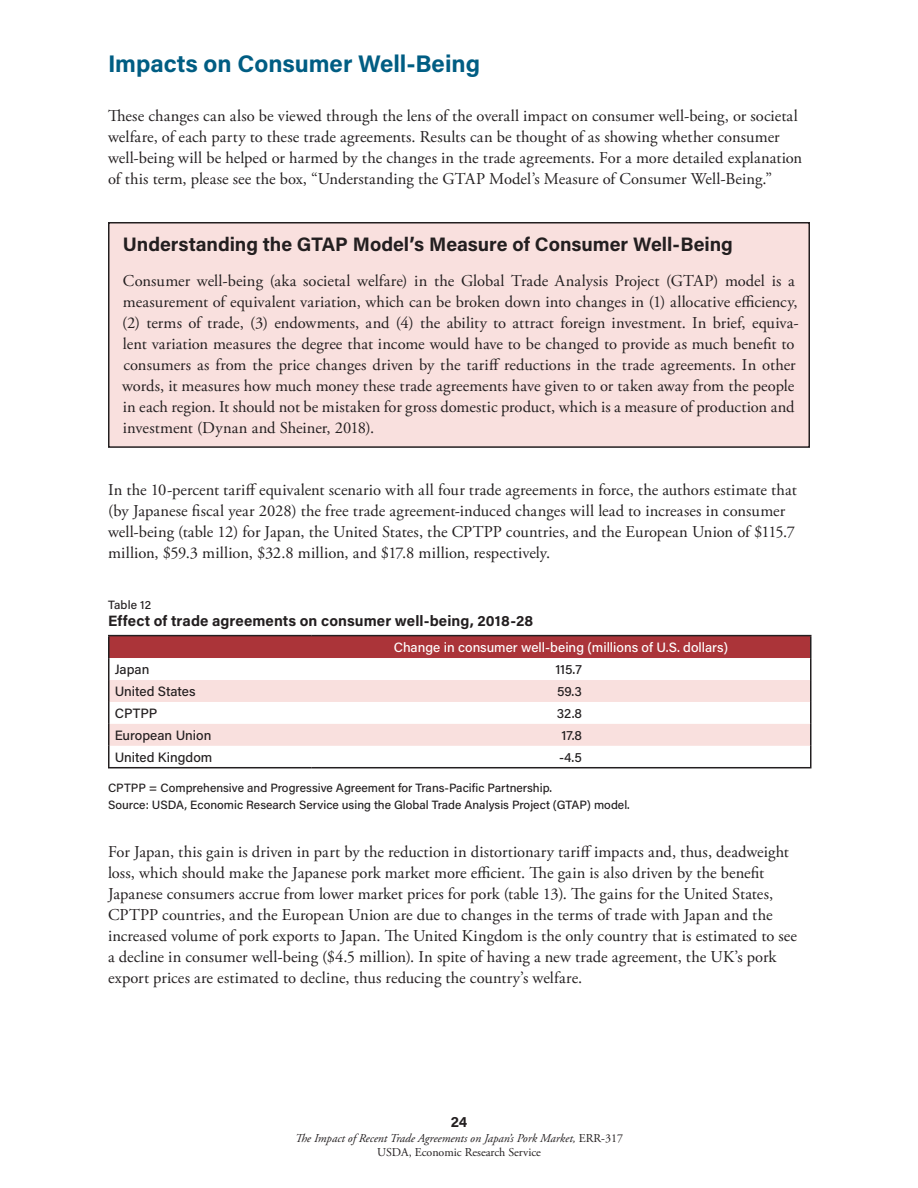
<style>
.page{position:relative;width:918px;height:1188px;background:#fff}
.page>*{position:absolute;margin:0;border:0;box-sizing:border-box;transform-origin:0 0}
.t1{font:700 24px "Acumin Pro";color:#005d83}
.P-Box_Title{font:700 19.5px "Acumin Pro";color:#231f20}
.P_-_Body_Text{font:16.5px/21px "Adobe Garamond Pro";letter-spacing:.005em;color:#231f20}
.P_-_Box_Text{font:16.5px/21px "Adobe Garamond Pro";color:#231f20}
.P_-_Table___Figure_T{font:700 15px "Acumin Pro";letter-spacing:.005em;color:#231f20}
.P_-_Table_Body{font:500 13.5px "Acumin Pro";color:#231f20}
.P_-_Table_Body-2{font:500 13.5px "Acumin Pro";color:#fff}
.P_-_Table___Figure_F{font:500 12px/16.5px "Acumin Pro";color:#231f20}
.t2{font:italic 12px/14.4px "Adobe Garamond Pro";color:#231f20;text-align:center}
.P_-_Table___Figure_T-2{font:500 12px "Acumin Pro";letter-spacing:.01em;color:#231f20}
.s1{font-style:normal}
</style>
<div class="page">
<div style="left:110px;top:636px;width:700px;height:22px;background:#ab3439"></div>
<svg style="left:110px;top:680px;width:700px;height:66px;fill:#f9e0de"></svg>
<hr style="left:108px;top:635px;width:203px;height:1px;background:#231f20">
<hr style="left:108px;top:636px;width:2px;height:22px;background:#231f20">
<hr style="left:311px;top:635px;width:501px;height:1px;background:#231f20">
<hr style="left:810px;top:636px;width:2px;height:22px;background:#231f20">
<hr style="left:108px;top:658px;width:2px;height:22px;background:#231f20">
<hr style="left:810px;top:658px;width:2px;height:22px;background:#231f20">
<hr style="left:108px;top:680px;width:2px;height:22px;background:#231f20">
<hr style="left:810px;top:680px;width:2px;height:22px;background:#231f20">
<hr style="left:108px;top:702px;width:2px;height:22px;background:#231f20">
<hr style="left:810px;top:702px;width:2px;height:22px;background:#231f20">
<hr style="left:108px;top:724px;width:2px;height:22px;background:#231f20">
<hr style="left:810px;top:724px;width:2px;height:22px;background:#231f20">
<hr style="left:108px;top:746px;width:2px;height:21px;background:#231f20">
<hr style="left:810px;top:746px;width:2px;height:21px;background:#231f20">
<hr style="left:108px;top:767px;width:203px;height:1px;background:#231f20">
<hr style="left:311px;top:767px;width:501px;height:1px;background:#231f20">
<div style="left:109px;top:223px;width:700px;height:224px;background:#f9e0de"></div>
<div style="left:108px;top:222px;width:702px;height:226px;border:2px solid #231f20"></div>
<h1 class="t1" style="left:108px;top:46px;width:374px">Impacts on Consumer Well-Being</h1>
<p class="P_-_Body_Text" style="left:108px;top:106px;width:696px">These changes can also be viewed through the lens of the overall impact on consumer well-being, or societal welfare, of each party to these trade agreements. Results can be thought of as showing whether consumer well-being will be helped or harmed by the changes in the trade agreements. For a more detailed explanation of this term, please see the box, “Understanding the GTAP Model’s Measure of Consumer Well-Being.”</p>
<h1 class="P-Box_Title" style="left:123px;top:231px;width:612px">Understanding the GTAP Model’s Measure of Consumer Well-Being</h1>
<p class="P_-_Box_Text" style="left:122px;top:271px;width:678px">Consumer well-being (aka societal welfare) in the Global Trade Analysis Project (GTAP) model is a measurement of equivalent variation, which can be broken down into changes in (1) allocative efficiency, (2) terms of trade, (3) endowments, and (4) the ability to attract foreign investment. In brief, equiva&shy;lent variation measures the degree that income would have to be changed to provide as much benefit to consumers as from the price changes driven by the tariff reductions in the trade agreements. In other words, it measures how much money these trade agreements have given to or taken away from the people in each region. It should not be mistaken for gross domestic product, which is a measure of production and investment (Dynan and Sheiner, 2018).</p>
<p class="P_-_Body_Text" style="left:108px;top:480px;width:690px">In the 10-percent tariff equivalent scenario with all four trade agreements in force, the authors estimate that (by Japanese fiscal year 2028) the free trade agreement-induced changes will lead to increases in consumer well-being (table 12) for Japan, the United States, the CPTPP countries, and the European Union of $115.7 million, $59.3 million, $32.8 million, and $17.8 million, respectively.</p>
<h1 class="P_-_Table___Figure_T-2" style="left:108px;top:597px;width:45px">Table 12</h1>
<h1 class="P_-_Table___Figure_T" style="left:108px;top:610px;width:427px">Effect of trade agreements on consumer well-being, 2018-28</h1>
<p class="P_-_Table_Body-2" style="left:394px;top:638px;width:336px">Change in consumer well-being (millions of U.S. dollars)</p>
<p class="P_-_Table_Body" style="left:115px;top:660px;width:36px">Japan</p>
<p class="P_-_Table_Body" style="left:555px;top:660px;width:28px">115.7</p>
<p class="P_-_Table_Body" style="left:115px;top:682px;width:82px">United States</p>
<p class="P_-_Table_Body" style="left:557px;top:682px;width:26px">59.3</p>
<p class="P_-_Table_Body" style="left:115px;top:704px;width:44px">CPTPP</p>
<p class="P_-_Table_Body" style="left:557px;top:704px;width:27px">32.8</p>
<p class="P_-_Table_Body" style="left:115px;top:726px;width:98px">European Union</p>
<p class="P_-_Table_Body" style="left:561px;top:726px;width:22px">17.8</p>
<p class="P_-_Table_Body" style="left:115px;top:748px;width:99px">United Kingdom</p>
<p class="P_-_Table_Body" style="left:559px;top:748px;width:24px">-4.5</p>
<p class="P_-_Table___Figure_F" style="left:108px;top:780px;width:523px">CPTPP = Comprehensive and Progressive Agreement for Trans-Pacific Partnership.<br>Source: USDA, Economic Research Service using the Global Trade Analysis Project (GTAP) model.</p>
<p class="P_-_Body_Text" style="left:108px;top:842px;width:691px">For Japan, this gain is driven in part by the reduction in distortionary tariff impacts and, thus, deadweight loss, which should make the Japanese pork market more efficient. The gain is also driven by the benefit Japanese consumers accrue from lower market prices for pork (table 13). The gains for the United States, CPTPP countries, and the European Union are due to changes in the terms of trade with Japan and the increased volume of pork exports to Japan. The United Kingdom is the only country that is estimated to see a decline in consumer well-being ($4.5 million). In spite of having a new trade agreement, the UK’s pork export prices are estimated to decline, thus reducing the country’s welfare.</p>
<p class="P_-_Table___Figure_T" style="left:451px;top:1111px;width:18px">24</p>
<p class="t2" style="left:295px;top:1131px;width:330px">The Impact of Recent Trade Agreements on Japan’s Pork Market, <span class="s1">ERR-317<br>USDA, Economic Research Service</span></p>
</div>
